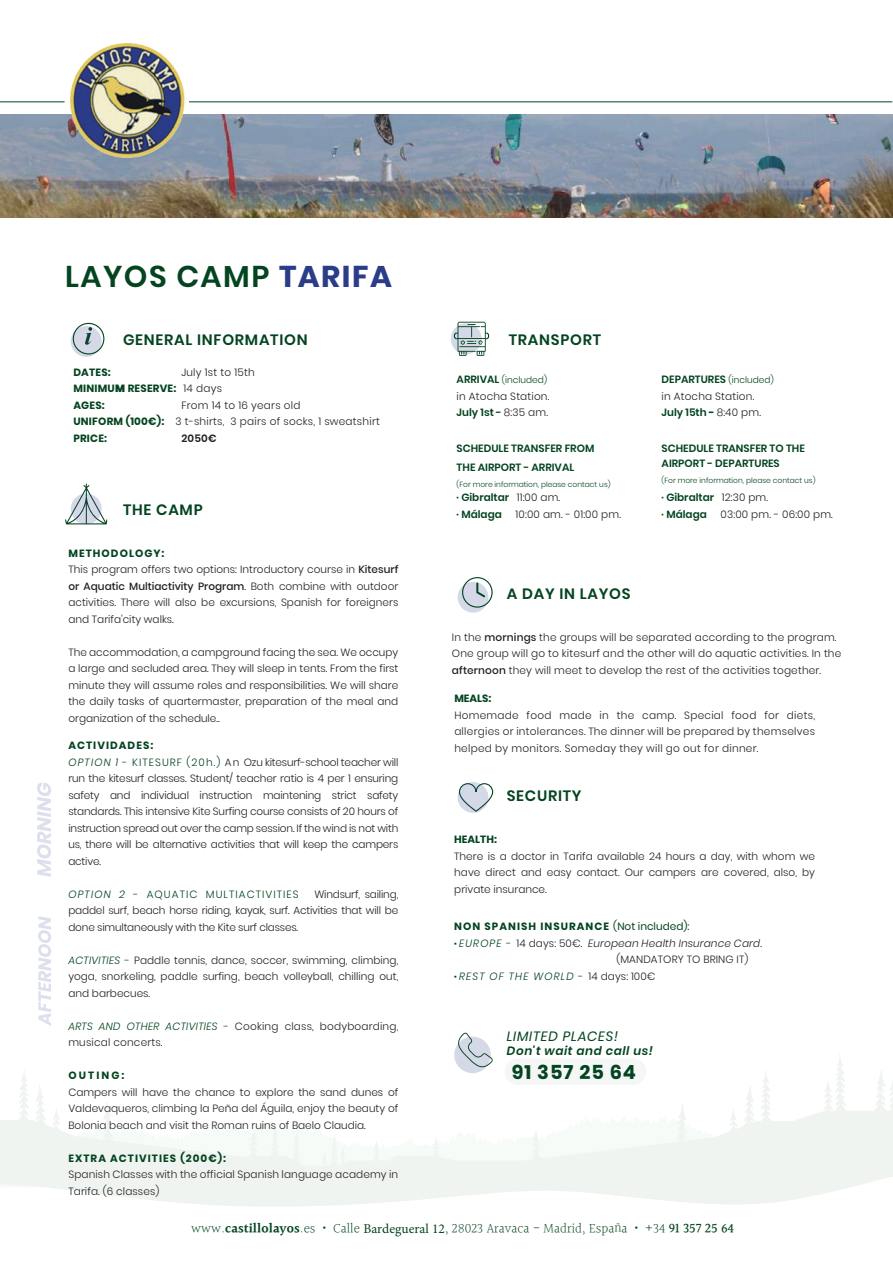
<style>
.page{position:relative;width:893px;height:1263px;background:#fff}
.page>*{position:absolute;margin:0;border:0;box-sizing:border-box;transform-origin:0 0}
.t1{font:600 30px "Poppins";letter-spacing:.05em;color:#044420}
.t2{font:700 19.5px "Poppins";letter-spacing:.05em;color:#044420}
.t3{font:600 15px "Poppins";letter-spacing:.05em;color:#044420}
.t4{font:300 13.5px "Halant";color:#044420}
.t5{font:italic 13.5px "Poppins";letter-spacing:.05em;color:#044420}
.t6{font:italic 600 12px "Poppins";letter-spacing:.05em;color:#044420}
.t7{font:300 10.5px/16.5px "Poppins";color:#231f20}
.t8{font:600 10.5px/16.5px "Poppins";color:#044420}
.t9{font:300 10.5px/16.5px "Poppins";letter-spacing:.02em;color:#231f20}
.t10{font:700 10.5px "Poppins";letter-spacing:.1em;color:#044420}
.t11{font:italic 300 10.5px "Poppins";letter-spacing:.01em;color:#231f20}
.t12{font:300 10.5px "Poppins";letter-spacing:.1em;color:#044420}
.t13{font:italic 300 10.5px "Poppins";letter-spacing:.1em;color:#044420}
.t14{font:600 10.5px "Poppins";color:#231f20}
.t15{font:300 9px "Poppins";color:#044420}
.t16{font:300 7.5px "Poppins";color:#044420}
.s1{font-weight:700;color:#2b3c88}
.s2{font-weight:600;font-size:10.5px}
.s3{font-weight:600;color:#044420}
.s4{font-weight:300;color:#231f20}
.s5{font-weight:700;color:#044420}
.s6{font-weight:900;color:#044420}
.s7{font-size:9px;color:#044420}
.s8{font-weight:500}
.s9{font-style:italic;color:#044420}
.s10{color:#044420}
.s11{font-style:italic}
.s12{font-weight:400}
.s13{font-weight:700;font-style:normal;color:#044420}
.s14{font-style:normal;color:#044420}
.s15{font-style:normal}
.s16{font-weight:700;font-style:normal}
.s17{font-style:normal;color:#231f20}
.s18{font-weight:600}
.s19{font-weight:700}
.s20{font-family:"Minion Pro";font-weight:400}
</style>
<div class="page">
<hr style="left:0;top:101px;width:892px;height:1px;background:#044420">
<div style="left:65px;top:40px;width:124px;height:124px;background:#fff;border-radius:50%"></div>
<svg style="left:0;top:1058px;width:893px;height:149px"></svg>
<svg style="left:458px;top:782px;width:36px;height:30px"></svg>
<svg style="left:65px;top:484px;width:42px;height:40px"></svg>
<svg style="left:71px;top:493px;width:31px;height:31px"></svg>
<svg style="left:71px;top:326px;width:31px;height:31px"></svg>
<div style="left:451px;top:323px;width:31px;height:31px;background:#d5d8e7;border-radius:50%"></div>
<div style="left:458px;top:582px;width:30px;height:31px;background:#d5d8e7;border-radius:50%"></div>
<svg style="left:458px;top:782px;width:30px;height:31px"></svg>
<div style="left:73px;top:323px;width:31px;height:31px;border:1px solid #044420;border-radius:50%"></div>
<svg style="left:453px;top:322px;width:37px;height:34px"></svg>
<svg style="left:462px;top:577px;width:31px;height:31px"></svg>
<svg style="left:454px;top:1036px;width:37px;height:37px"></svg>
<svg style="left:458px;top:1032px;width:35px;height:36px"></svg>
<div style="left:504px;top:1058px;width:142px;height:27px;background:#f5f7f6;border-radius:13px"></div>
<img style="left:0;top:114px;width:893px;height:103px">
<img style="left:69px;top:43px;width:115px;height:115px">
<svg style="left:37px;top:783px;width:14px;height:94px"></svg>
<svg style="left:38px;top:916px;width:13px;height:110px"></svg>
<h1 class="t1" style="left:65px;top:259px;width:328px">LAYOS CAMP <span class="s1">TARIFA</span></h1>
<h3 class="t3" style="left:123px;top:331px;width:186px">GENERAL INFORMATION</h3>
<h3 class="t3" style="left:509px;top:331px;width:94px">TRANSPORT</h3>
<p class="t15" style="left:457px;top:375px;width:92px"><span class="s2">ARRIVAL</span> (included)</p>
<p class="t7" style="left:457px;top:388px;width:94px">in Atocha Station.<br><span class="s3">July 1st -</span> 8:35 am.</p>
<p class="t8" style="left:457px;top:439px;width:139px;line-height:18.9px">SCHEDULE TRANSFER FROM<br>THE AIRPORT - ARRIVAL</p>
<p class="t16" style="left:457px;top:480px;width:155px">(For more information, please contact us)</p>
<p class="t8" style="left:457px;top:489px;width:105px">· Gibraltar <span class="s4">11:00 am. </span>· Málaga</p>
<p class="t9" style="left:73px;top:364px;width:183px;text-indent:108px">July 1st to 15th<br><span class="s5">MINIMU</span><span class="s6">M</span> <span class="s5">RESERVE:</span> 14 days<br><span class="s5">AGES:</span></p>
<p class="t10" style="left:73px;top:366px;width:39px">DATES:</p>
<p class="t9" style="left:73px;top:397px;width:308px;text-indent:108px">From 14 to 16 years old<br><span class="s5">UNIFORM (100€):</span> 3 t-shirts, 3 pairs of socks, 1 sweatshirt<br><span class="s5">PRICE:</span></p>
<p class="t14" style="left:181px;top:432px;width:37px">2050€</p>
<h3 class="t3" style="left:123px;top:501px;width:81px">THE CAMP</h3>
<p class="t7" style="left:516px;top:506px;width:107px">10:00 am. - 01:00 pm.</p>
<p class="t7" style="left:662px;top:372px;width:114px"><span class="s3">DEPARTURES</span> <span class="s7">(included) </span>in Atocha Station.<br><span class="s3">July 15th</span> <span class="s5">-</span> 8:40 pm.</p>
<p class="t8" style="left:662px;top:441px;width:145px;line-height:15px">SCHEDULE TRANSFER TO THE<br>AIRPORT - DEPARTURES</p>
<p class="t16" style="left:662px;top:476px;width:155px">(For more information, please contact us)</p>
<p class="t8" style="left:662px;top:489px;width:108px">· Gibraltar <span class="s4">12:30 pm. </span>· Málaga</p>
<p class="t7" style="left:721px;top:506px;width:114px">03:00 pm. - 06:00 pm.</p>
<p class="t7" style="left:68px;top:545px;width:331px"><span class="s5">METHODOLOGY:<br></span>This program offers two options: Introductory course in <span class="s8">Kitesurf or Aquatic Multiactivity Program</span>. Both combine with outdoor activities. There will also be excursions, Spanish for foreigners and Tarifa'city walks.</p>
<p class="t7" style="left:68px;top:644px;width:331px;text-align:justify">The accommodation, a campground facing the sea. We occupy a large and secluded area. They will sleep in tents. From the first minute they will assume roles and responsibilities. We will share the daily tasks of quartermaster, preparation of the meal and organization of the schedule..</p>
<p class="t7" style="left:68px;top:737px;width:331px"><span class="s5">ACTIVIDADES:<br></span><span class="s9">OPTION 1</span> <span class="s10">- KITESURF (20h.)</span> An Ozu kitesurf-school teacher will run the kitesurf classes. Student/ teacher ratio is 4 per 1 ensuring safety and individual instruction maintening strict safety standards. This intensive Kite Surfing course consists of 20 hours of instruction spread out over the camp session. If the wind is not with us, there will be alternative activities that will keep the campers active.</p>
<p class="t12" style="left:68px;top:888px;width:232px"><span class="s11">OPTION 2</span> - AQUATIC MULTIACTIVITIES</p>
<p class="t7" style="left:68px;top:886px;width:331px;text-align:justify;text-indent:246px">Windsurf, sailing, paddel surf, beach horse riding, kayak, surf. Activities that will be done simultaneously with the Kite surf classes.</p>
<p class="t7" style="left:68px;top:952px;width:331px;text-align:justify"><span class="s9">ACTIVITIES</span> <span class="s10">-</span> Paddle tennis, dance, soccer, swimming, climbing, yoga, snorkeling, paddle surfing, beach volleyball, chilling out, and barbecues.</p>
<p class="t7" style="left:68px;top:1018px;width:331px"><span class="s9">ARTS AND OTHER ACTIVITIES</span> <span class="s10">-</span> Cooking class, bodyboarding, musical concerts.</p>
<p class="t10" style="left:68px;top:1069px;width:58px">OUTING:</p>
<p class="t7" style="left:68px;top:1084px;width:331px;text-align:justify">Campers will have the chance to explore the sand dunes of Valdevaqueros, climbing la Peña del Águila, enjoy the beauty of Bolonia beach and visit the Roman ruins of Baelo Claudia.</p>
<p class="t10" style="left:68px;top:1152px;width:159px">EXTRA ACTIVITIES (200€):</p>
<p class="t7" style="left:68px;top:1166px;width:331px">Spanish Classes with the official Spanish language academy in<br>Tarifa. (6 classes)</p>
<h3 class="t3" style="left:507px;top:585px;width:126px">A DAY IN LAYOS</h3>
<p class="t7" style="left:452px;top:629px;width:391px">In the <span class="s8">mornings</span> the groups will be separated according to the program.<br>One group will go to kitesurf and the other will do aquatic activities. In the <span class="s8">afternoon</span> they will meet to develop the rest of the activities together.</p>
<p class="t10" style="left:454px;top:693px;width:39px">MEALS:</p>
<p class="t7" style="left:454px;top:707px;width:362px;text-align:justify">Homemade food made in the camp. Special food for diets, allergies or intolerances. The dinner will be prepared by themselves helped by monitors. Someday they will go out for dinner.</p>
<h3 class="t3" style="left:507px;top:787px;width:76px">SECURITY</h3>
<p class="t10" style="left:454px;top:833px;width:44px">HEALTH:</p>
<p class="t7" style="left:454px;top:848px;width:362px;text-align:justify">There is a doctor in Tarifa available 24 hours a day, with whom we have direct and easy contact. Our campers are covered, also, by private insurance.</p>
<p class="t10" style="left:454px;top:920px;width:237px">NON SPANISH INSURANCE <span class="s12">(Not included):</span></p>
<p class="t11" style="left:454px;top:937px;width:309px"><span class="s13">·</span> <span class="s10">EUROPE</span> <span class="s14">-</span> <span class="s15">14 days: 50€.</span> European Health Insurance Card<span class="s15">.</span></p>
<p class="t7" style="left:616px;top:951px;width:134px">(MANDATORY TO BRING IT)</p>
<p class="t13" style="left:454px;top:970px;width:203px"><span class="s16">·</span> REST OF THE WORLD <span class="s15">-</span> <span class="s17">14 days: 100€</span></p>
<p class="t5" style="left:507px;top:1028px;width:113px">LIMITED PLACES!</p>
<p class="t6" style="left:507px;top:1044px;width:148px">Don't wait and call us!</p>
<h2 class="t2" style="left:512px;top:1061px;width:126px">91 357 25 64</h2>
<p class="t4" style="left:191px;top:1219px;width:545px">www.<span class="s18">castillolayos</span>.es <span class="s19">·</span> Calle <span class="s20">Bardegueral 12</span>, 28023 Aravaca - Madrid, España <span class="s19">·</span> +34 <span class="s8">91 357 25 64</span></p>
</div>
